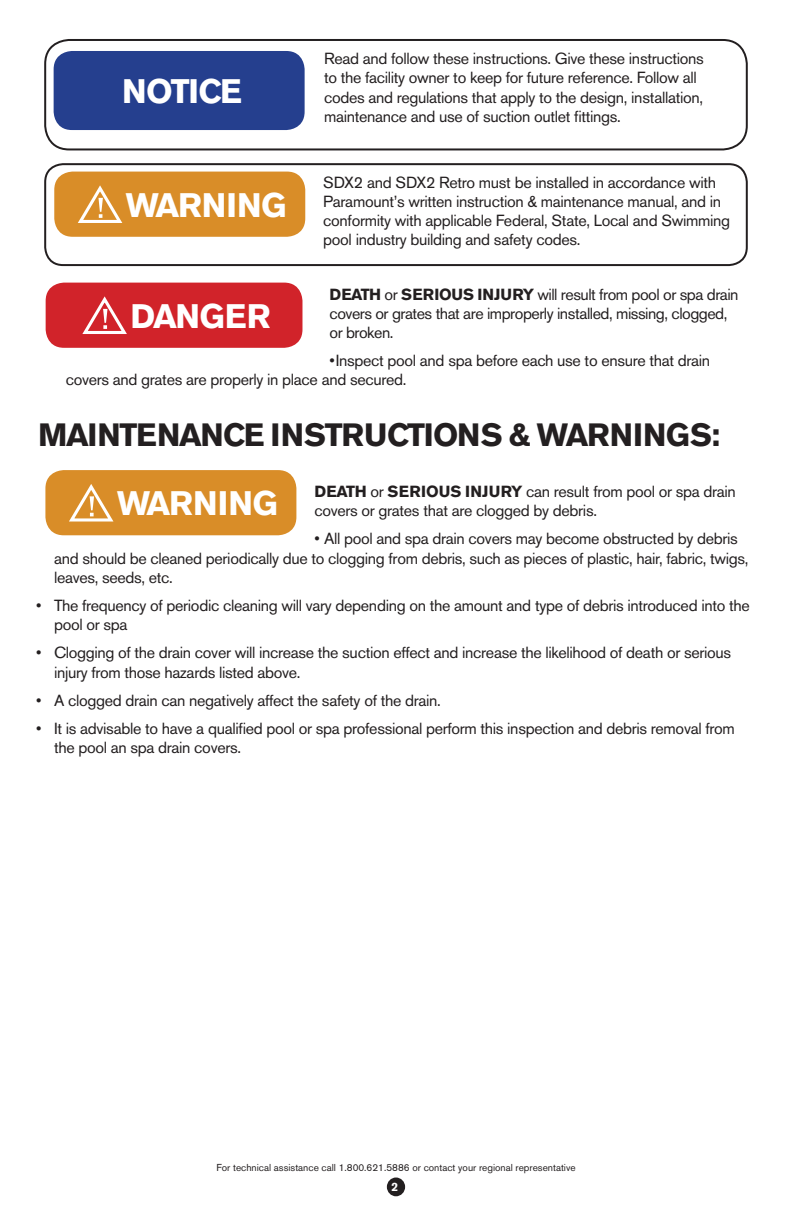
<style>
.page{position:relative;width:792px;height:1224px;background:#fff}
.page>*{position:absolute;margin:0;border:0;box-sizing:border-box;transform-origin:0 0}
.t1{font:700 33.8px "Akzidenz Grotesk BE";letter-spacing:-.02em;color:#fff}
.t2{font:700 32px "Akzidenz Grotesk BE";letter-spacing:-.03em;color:#231f20}
.t3{font:16px/19.2px "Akzidenz Grotesk BE";letter-spacing:-.02em;color:#231f20}
.t4{font:700 12px "Akzidenz Grotesk BE";color:#fff}
.t5{font:10px "Akzidenz Grotesk BE";color:#231f20}
.s1{font-weight:700}
</style>
<div class="page">
<div style="left:387px;top:1178px;width:18px;height:18px;background:#231f20;border-radius:50%"></div>
<div style="left:46px;top:283px;width:256px;height:65px;background:#d1232a;border-radius:18px"></div>
<svg style="left:82px;top:296px;width:45px;height:38px"></svg>
<div style="left:45px;top:470px;width:251px;height:65px;background:#d98d28;border-radius:18px"></div>
<svg style="left:69px;top:484px;width:45px;height:38px"></svg>
<div style="left:54px;top:51px;width:251px;height:79px;background:#253f8e;border-radius:18px"></div>
<div style="left:44px;top:39px;width:704px;height:111px;border:2px solid #231f20;border-radius:24px"></div>
<div style="left:44px;top:163px;width:704px;height:103px;border:2px solid #231f20;border-radius:18px"></div>
<div style="left:54px;top:172px;width:251px;height:65px;background:#d98d28;border-radius:18px"></div>
<svg style="left:78px;top:185px;width:45px;height:38px"></svg>
<h1 class="t1" style="left:122px;top:72px;width:121px">NOTICE</h1>
<h1 class="t1" style="left:126px;top:186px;width:162px">WARNING</h1>
<p class="t3" style="left:324px;top:49px;width:381px">Read and follow these instructions. Give these instructions to the facility owner to keep for future reference. Follow all codes and regulations that apply to the design, installation, maintenance and use of suction outlet fittings.</p>
<p class="t3" style="left:323px;top:172px;width:408px">SDX2 and SDX2 Retro must be installed in accordance with Paramount’s written instruction &amp; maintenance manual, and in conformity with applicable Federal, State, Local and Swimming pool industry building and safety codes.</p>
<p class="t3" style="left:329px;top:284px;width:411px"><span class="s1">DEATH</span> or <span class="s1">SERIOUS INJURY</span> will result from pool or spa drain covers or grates that are improperly installed, missing, clogged, or broken.</p>
<p class="t3" style="left:66px;top:351px;width:646px;text-indent:264px">•Inspect pool and spa before each use to ensure that drain covers and grates are properly in place and secured.</p>
<h1 class="t1" style="left:130px;top:297px;width:142px">DANGER</h1>
<h2 class="t2" style="left:38px;top:417px;width:684px">MAINTENANCE INSTRUCTIONS &amp; WARNINGS:</h2>
<p class="t3" style="left:314px;top:482px;width:423px"><span class="s1">DEATH</span> or <span class="s1">SERIOUS INJURY</span> can result from pool or spa drain covers or grates that are clogged by debris.</p>
<p class="t3" style="left:54px;top:529px;width:696px;text-indent:260px">• All pool and spa drain covers may become obstructed by debris and should be cleaned periodically due to clogging from debris, such as pieces of plastic, hair, fabric, twigs, leaves, seeds, etc.</p>
<p class="t3" style="left:54px;top:596px;width:697px;text-indent:-18px">• The frequency of periodic cleaning will vary depending on the amount and type of debris introduced into the pool or spa</p>
<p class="t3" style="left:54px;top:643px;width:679px;text-indent:-18px">• Clogging of the drain cover will increase the suction effect and increase the likelihood of death or serious injury from those hazards listed above.</p>
<p class="t3" style="left:36px;top:691px;width:406px">• A clogged drain can negatively affect the safety of the drain.</p>
<p class="t3" style="left:54px;top:719px;width:682px;text-indent:-18px">• It is advisable to have a qualified pool or spa professional perform this inspection and debris removal from the pool an spa drain covers.</p>
<h1 class="t1" style="left:117px;top:484px;width:162px">WARNING</h1>
<p class="t5" style="left:216px;top:1162px;width:361px">For technical assistance call 1.800.621.5886 or contact your regional representative</p>
<p class="t4" style="left:391px;top:1180px;width:8px">2</p>
</div>
